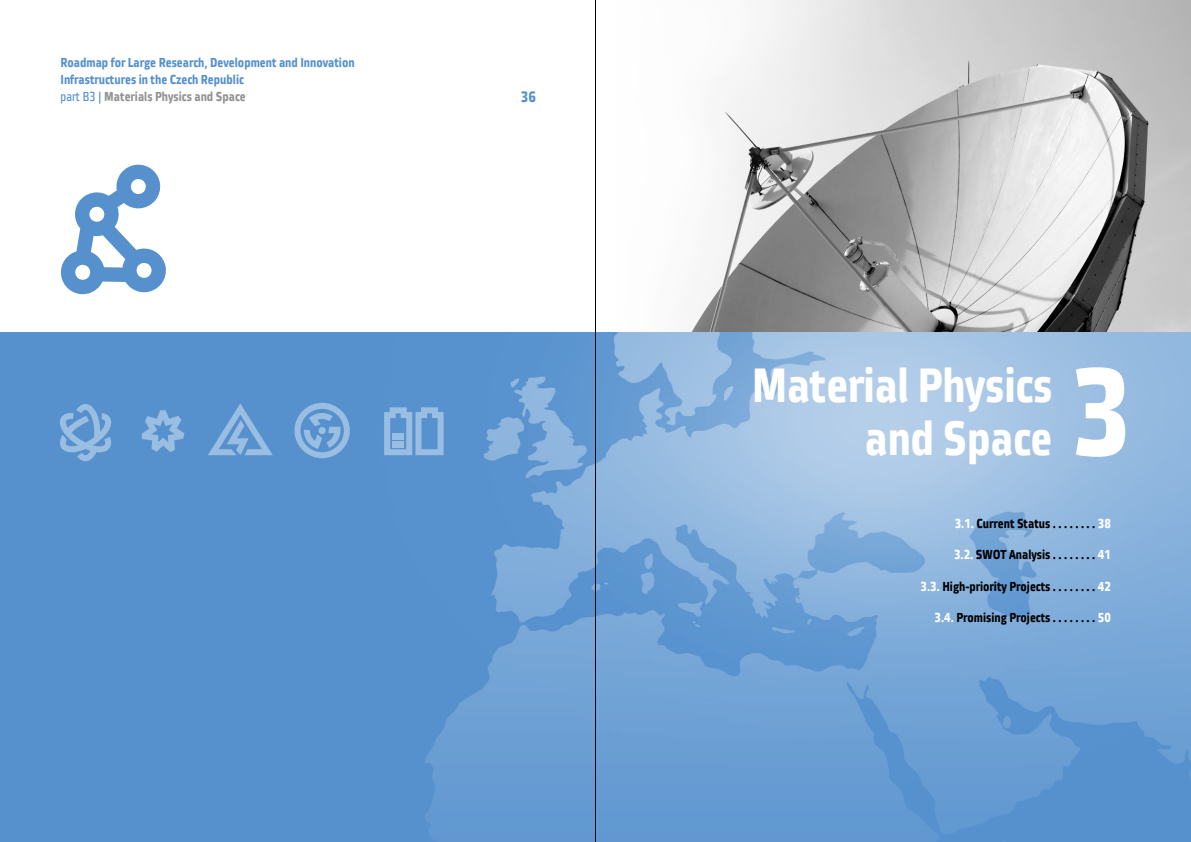
<style>
.page{position:relative;width:1191px;height:842px;background:#fff}
.page>*{position:absolute;margin:0;border:0;box-sizing:border-box;transform-origin:0 0}
.t1{font:700 123px "Vida 22 Pro";color:#fff}
.t2{font:700 48px/53px "Vida 22 Pro";letter-spacing:-.005em;color:#fff;text-align:right}
.t3{font:700 15px "Vida 22 Pro";color:#5691ce}
.t4{font:700 13px "Vida 22 Pro";color:#000}
.t5{font:700 13px/17px "Vida 22 Pro";color:#5691ce}
.s1{font-weight:400}
.s2{color:#939393}
.s3{color:#fff}
</style>
<div class="page">
<img style="left:596px;top:0;width:595px;height:333px">
<img style="left:0;top:333px;width:1191px;height:509px">
<svg style="left:57px;top:404px;width:55px;height:57px;background:#73a4d6"></svg>
<svg style="left:384px;top:407px;width:59px;height:48px;background:#7eabd9"></svg>
<svg style="left:60px;top:165px;width:106px;height:129px"></svg>
<svg style="left:208px;top:403px;width:65px;height:52px;background:#6c9fd4"></svg>
<svg style="left:294px;top:403px;width:56px;height:55px;background:#75a5d7"></svg>
<div style="left:318px;top:427px;width:8px;height:7px;background:#9abde2;border-radius:50%"></div>
<svg style="left:142px;top:410px;width:42px;height:42px;background:#77a6d7"></svg>
<hr style="left:595px;top:0;width:1px;height:842px;background:#000">
<p class="t5" style="left:60px;top:54px;width:296px">Roadmap for Large Research, Development and Innovation<br>Infrastructures in the Czech Republic<br><span class="s1">part B3 |</span> <span class="s2">Materials Physics and Space</span></p>
<p class="t3" style="left:521px;top:86px;width:17px">36</p>
<h2 class="t2" style="left:751px;top:357px;width:302px">Material Physics and Space</h2>
<h1 class="t1" style="left:1070px;top:319px;width:63px">3</h1>
<p class="t4" style="left:954px;top:514px;width:158px"><span class="s3">3.1.</span> Current Status . . . . . . . . <span class="s3">38</span></p>
<p class="t4" style="left:954px;top:545px;width:158px"><span class="s3">3.2.</span> SWOT Analysis . . . . . . . . <span class="s3">41</span></p>
<p class="t4" style="left:920px;top:576px;width:192px"><span class="s3">3.3.</span> High-priority Projects . . . . . . . . <span class="s3">42</span></p>
<p class="t4" style="left:934px;top:607px;width:178px"><span class="s3">3.4.</span> Promising Projects . . . . . . . . <span class="s3">50</span></p>
</div>
